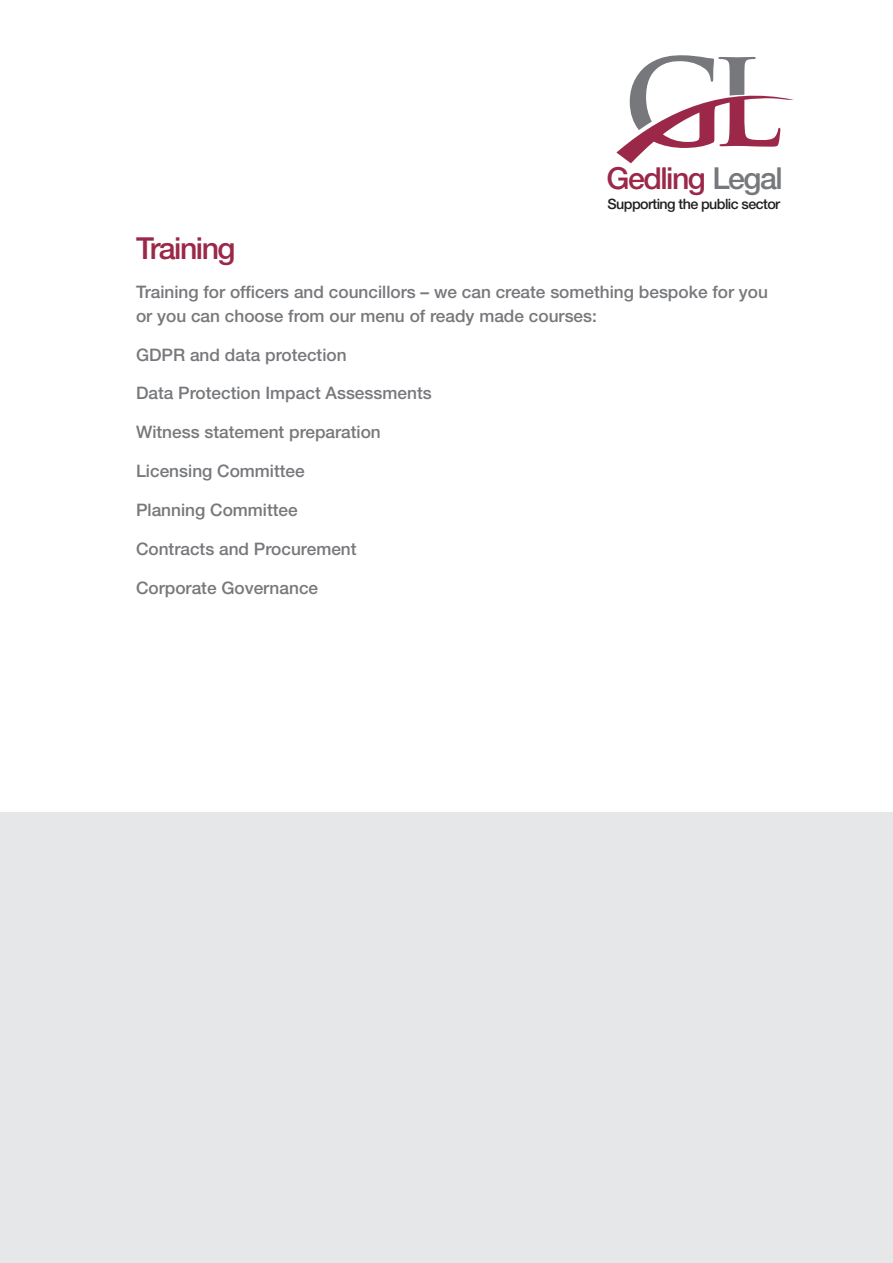
<style>
.page{position:relative;width:893px;height:1263px;background:#fff}
.page>*{position:absolute;margin:0;border:0;box-sizing:border-box;transform-origin:0 0}
.t1{font:500 30.3px "Helvetica Neue LT Std";letter-spacing:-.05em;color:#9b2848}
.t2{font:500 17.25px/24px "Helvetica Neue LT Std";color:#76787b}
.t3{font:500 14.25px "Helvetica Neue LT Std";letter-spacing:-.04em;color:#231f20}
.s1{color:#76787b}
</style>
<div class="page">
<div style="left:0;top:813px;width:893px;height:450px;background:#e6e7e9"></div>
<svg style="left:616px;top:55px;width:178px;height:108px"></svg>
<p class="t1" style="left:607px;top:160px;width:178px">Gedling <span class="s1">Legal</span></p>
<p class="t3" style="left:608px;top:195px;width:174px">Supporting the public sector</p>
<p class="t1" style="left:136px;top:230px;width:101px">Training</p>
<p class="t2" style="left:136px;top:279px;width:633px">Training for officers and councillors – we can create something bespoke for you or you can choose from our menu of ready made courses:</p>
<p class="t2" style="left:136px;top:342px;width:212px">GDPR and data protection</p>
<p class="t2" style="left:136px;top:381px;width:297px">Data Protection Impact Assessments</p>
<p class="t2" style="left:136px;top:420px;width:246px">Witness statement preparation</p>
<p class="t2" style="left:136px;top:459px;width:170px">Licensing Committee</p>
<p class="t2" style="left:136px;top:498px;width:163px">Planning Committee</p>
<p class="t2" style="left:136px;top:537px;width:222px">Contracts and Procurement</p>
<p class="t2" style="left:136px;top:575px;width:184px">Corporate Governance</p>
</div>
